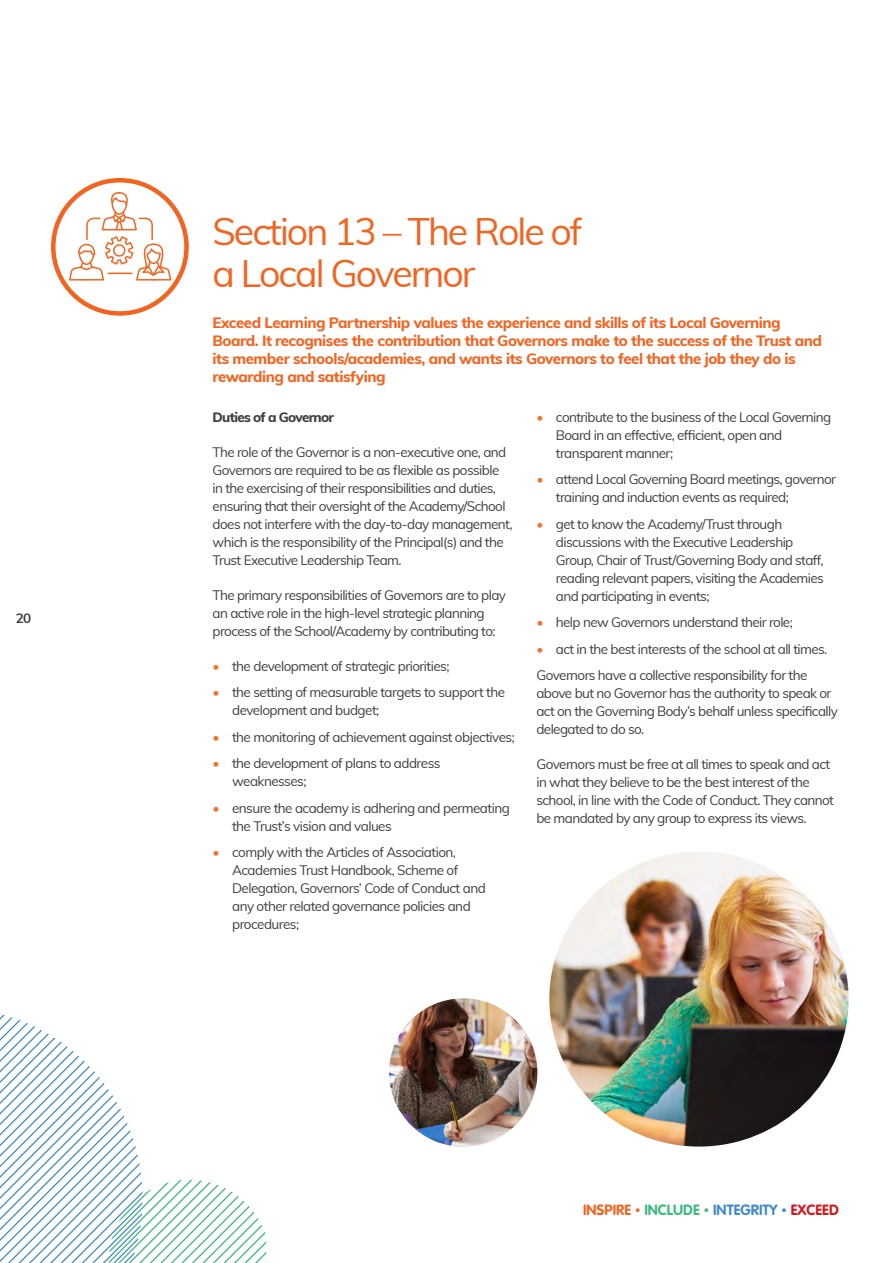
<style>
.page{position:relative;width:893px;height:1263px;background:#fff}
.page>*{position:absolute;margin:0;border:0;box-sizing:border-box;transform-origin:0 0}
.t1{font:37.5px/42px "Muli";letter-spacing:-.055em;color:#f36421}
.t2{font:800 15px/18px "Muli";letter-spacing:-.03em;color:#f36421}
.t3{font:700 14.7px "VAG Rounded";color:#448bca}
.t4{font:13.5px/18px "Muli";letter-spacing:-.045em;color:#3e3e3f}
.t5{font:800 13.5px "Muli";letter-spacing:-.055em;color:#3e3e3f}
.t6{font:700 13.5px "Muli";color:#3e3e3f}
.s1{color:#f37431}
.s2{color:#f36421}
.s3{font-size:10.65px;color:#f36421}
.s4{color:#3dba7d}
.s5{font-size:10.65px;color:#3dba7d}
.s6{font-size:10.65px}
.s7{color:#d7171f}
</style>
<div class="page">
<svg style="left:0;top:1014px;width:266px;height:249px"></svg>
<img style="left:550px;top:853px;width:297px;height:292px">
<div style="left:534px;top:837px;width:329px;height:324px;border:15px solid #fff;border-radius:50%"></div>
<img style="left:382px;top:991px;width:163px;height:163px;border-radius:82px">
<div style="left:374px;top:983px;width:178px;height:178px;border:15px solid #fff;border-radius:50%"></div>
<svg style="left:51px;top:178px;width:138px;height:138px"></svg>
<p class="t6" style="left:16px;top:608px;width:17px">20</p>
<p class="t1" style="left:213px;top:208px;width:371px">Section 13 – The Role of a Local Governor</p>
<p class="t2" style="left:213px;top:313px;width:611px">Exceed Learning Partnership values the experience and skills of its Local Governing Board. It recognises the contribution that Governors make to the success of the Trust and its member schools/academies, and wants its Governors to feel that the job they do is rewarding and satisfying</p>
<p class="t5" style="left:213px;top:407px;width:123px">Duties of a Governor</p>
<p class="t4" style="left:213px;top:442px;width:301px">The role of the Governor is a non-executive one, and Governors are required to be as flexible as possible in the exercising of their responsibilities and duties, ensuring that their oversight of the Academy/School does not interfere with the day-to-day management, which is the responsibility of the Principal(s) and the Trust Executive Leadership Team.</p>
<p class="t4" style="left:213px;top:585px;width:295px">The primary responsibilities of Governors are to play an active role in the high-level strategic planning process of the School/Academy by contributing to:</p>
<p class="t4" style="left:213px;top:656px;width:238px"><span class="s1">•</span> the development of strategic priorities;</p>
<p class="t4" style="left:232px;top:683px;width:274px;text-indent:-19px"><span class="s1">•</span> the setting of measurable targets to support the development and budget;</p>
<p class="t4" style="left:213px;top:727px;width:304px"><span class="s1">•</span> the monitoring of achievement against objectives;</p>
<p class="t4" style="left:232px;top:754px;width:210px;text-indent:-19px"><span class="s1">•</span> the development of plans to address weaknesses;</p>
<p class="t4" style="left:232px;top:798px;width:279px;text-indent:-19px"><span class="s1">•</span> ensure the academy is adhering and permeating the Trust’s vision and values</p>
<p class="t4" style="left:232px;top:843px;width:255px;text-indent:-19px"><span class="s1">•</span> comply with the Articles of Association, Academies Trust Handbook, Scheme of Delegation, Governors’ Code of Conduct and any other related governance policies and procedures;</p>
<p class="t4" style="left:556px;top:407px;width:277px;text-indent:-19px"><span class="s1">•</span> contribute to the business of the Local Governing<br>Board in an effective, efficient, open and transparent manner;</p>
<p class="t4" style="left:556px;top:470px;width:282px;text-indent:-19px"><span class="s1">•</span> attend Local Governing Board meetings, governor training and induction events as required;</p>
<p class="t4" style="left:556px;top:514px;width:269px;text-indent:-19px"><span class="s1">•</span> get to know the Academy/Trust through discussions with the Executive Leadership Group, Chair of Trust/Governing Body and staff, reading relevant papers, visiting the Academies and participating in events;</p>
<p class="t4" style="left:536px;top:613px;width:258px"><span class="s1">•</span> help new Governors understand their role;</p>
<p class="t4" style="left:536px;top:635px;width:292px;line-height:26.5px"><span class="s1">•</span> act in the best interests of the school at all times.<br>Governors have a collective responsibility for the</p>
<p class="t4" style="left:536px;top:684px;width:303px">above but no Governor has the authority to speak or act on the Governing Body’s behalf unless specifically delegated to do so.</p>
<p class="t4" style="left:536px;top:755px;width:299px">Governors must be free at all times to speak and act in what they believe to be the best interest of the school, in line with the Code of Conduct. They cannot be mandated by any group to express its views.</p>
<p class="t3" style="left:583px;top:1201px;width:257px"><span class="s2">INSPIRE</span> <span class="s3">•</span> <span class="s4">INCLUDE</span> <span class="s5">•</span> INTEGRITY <span class="s6">•</span> <span class="s7">EXCEED</span></p>
</div>
